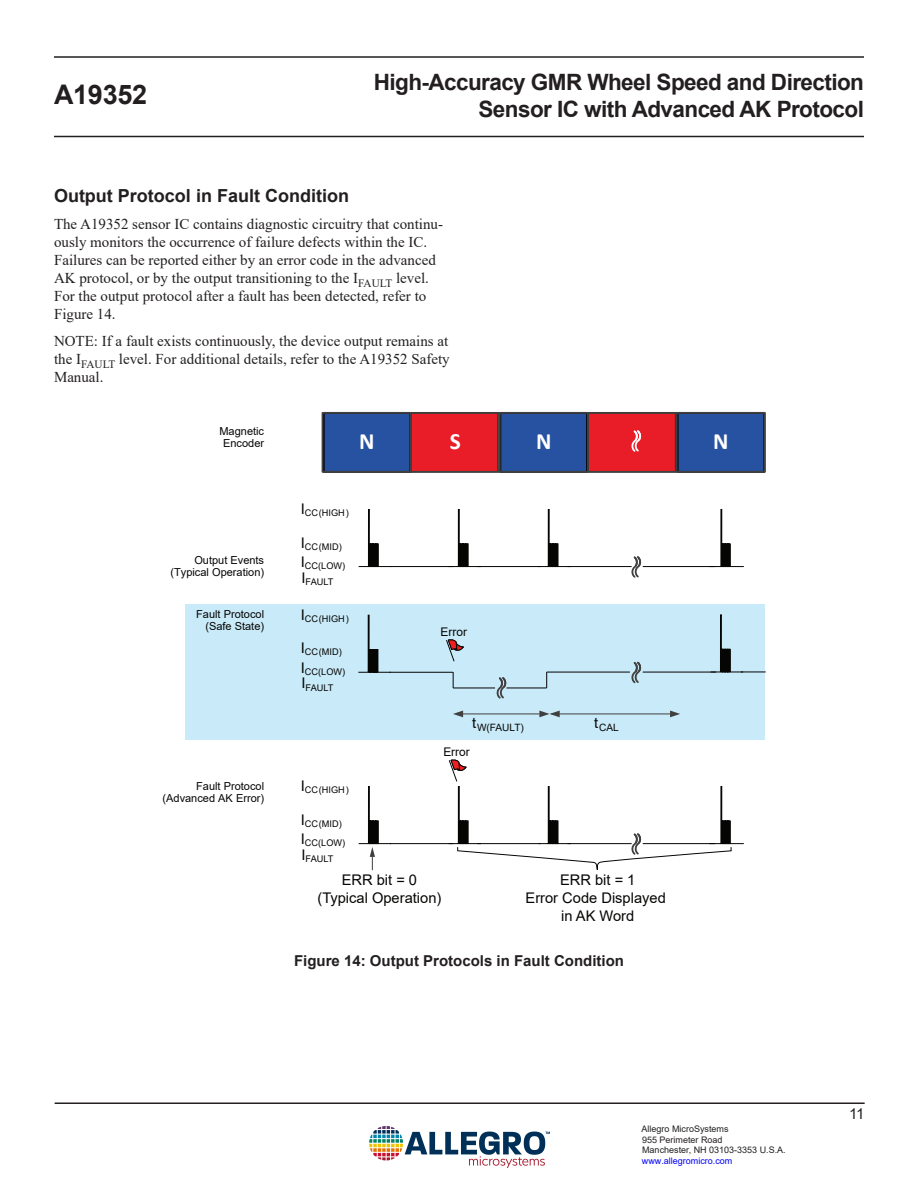
<style>
.page{position:relative;width:918px;height:1188px;background:#fff}
.page>*{position:absolute;margin:0;border:0;box-sizing:border-box;transform-origin:0 0}
.t1{font:700 27px "Arial";letter-spacing:-.01em;color:#231f20}
.t2{font:700 23.4px "Calibri";color:#fff}
.t3{font:700 22.5px/27px "Arial";letter-spacing:-.025em;color:#231f20;text-align:right}
.Heading_2{font:700 18px "Arial";color:#231f20}
.Normal_-_Follow_Page{font:15px/18px "Times New Roman";color:#231f20}
.t4{font:700 15px "Arial";color:#231f20}
.t5{font:15px "Arial";color:#231f20}
.t6{font:14.7px/17.5px "Arial";color:#050504;text-align:center}
.t7{font:11.85px "Arial";color:#050504}
.t8{font:10.95px/11.9px "Arial";color:#050504;text-align:right}
.t9{font:10.05px "Arial";color:#050504}
.t10{font:9.15px/19.8px "Arial";color:#050504}
.t11{font:9px/10.8px "Arial";color:#231f20}
.t12{font:9px "Arial";color:#00f}
</style>
<div class="page">
<hr style="left:55px;top:1102px;width:810px;height:2px;background:#231f20">
<hr style="left:54px;top:136px;width:810px;height:1px;background:#231f20">
<hr style="left:54px;top:56px;width:810px;height:2px;background:#231f20">
<img style="left:370px;top:1126px;width:180px;height:42px">
<div style="left:185px;top:604px;width:580px;height:135px;background:#c9eaf8"></div>
<div style="left:588px;top:413px;width:87px;height:59px;background:#e81d28"></div>
<hr style="left:462px;top:713px;width:77px;height:1px;background:#414040">
<svg style="left:453px;top:711px;width:10px;height:6px"></svg>
<hr style="left:552px;top:713px;width:118px;height:1px;background:#414040">
<svg style="left:539px;top:711px;width:21px;height:6px"></svg>
<svg style="left:670px;top:711px;width:10px;height:6px"></svg>
<svg style="left:631px;top:430px;width:10px;height:22px"></svg>
<svg style="left:453px;top:672px;width:1px;height:16px"></svg>
<svg style="left:546px;top:672px;width:1px;height:16px"></svg>
<hr style="left:506px;top:688px;width:41px;height:1px;background:#050504">
<svg style="left:446px;top:639px;width:18px;height:23px"></svg>
<svg style="left:496px;top:677px;width:10px;height:22px"></svg>
<hr style="left:453px;top:688px;width:42px;height:1px;background:#050504">
<hr style="left:547px;top:672px;width:83px;height:1px;background:#050504">
<svg style="left:631px;top:661px;width:10px;height:23px"></svg>
<hr style="left:643px;top:672px;width:73px;height:1px;background:#050504">
<svg style="left:358px;top:786px;width:33px;height:84px"></svg>
<div style="left:411px;top:413px;width:87px;height:59px;background:#e81d28"></div>
<div style="left:500px;top:413px;width:87px;height:59px;background:#2752a2"></div>
<div style="left:324px;top:413px;width:86px;height:59px;background:#2752a2"></div>
<div style="left:678px;top:413px;width:86px;height:59px;background:#2752a2"></div>
<div style="left:410px;top:412px;width:90px;height:61px;border:2px solid #414040"></div>
<div style="left:499px;top:412px;width:90px;height:61px;border:2px solid #414040"></div>
<div style="left:587px;top:412px;width:90px;height:61px;border:2px solid #414040"></div>
<div style="left:675px;top:412px;width:91px;height:61px;border:2px solid #414040"></div>
<div style="left:322px;top:412px;width:90px;height:61px;border:2px solid #414040"></div>
<hr style="left:390px;top:843px;width:63px;height:1px;background:#050504">
<svg style="left:358px;top:615px;width:33px;height:57px"></svg>
<hr style="left:390px;top:672px;width:63px;height:1px;background:#050504">
<svg style="left:710px;top:615px;width:56px;height:58px"></svg>
<svg style="left:358px;top:509px;width:32px;height:58px"></svg>
<hr style="left:567px;top:566px;width:65px;height:1px;background:#050504">
<svg style="left:630px;top:556px;width:11px;height:22px"></svg>
<hr style="left:643px;top:566px;width:72px;height:1px;background:#050504">
<svg style="left:715px;top:509px;width:29px;height:58px"></svg>
<hr style="left:390px;top:566px;width:63px;height:1px;background:#050504">
<svg style="left:453px;top:509px;width:24px;height:58px"></svg>
<hr style="left:477px;top:566px;width:63px;height:1px;background:#050504">
<svg style="left:540px;top:509px;width:27px;height:58px"></svg>
<svg style="left:448px;top:759px;width:296px;height:111px"></svg>
<h1 class="t1" style="left:54px;top:76px;width:95px">A19352</h1>
<h3 class="t3" style="left:374px;top:69px;width:492px">High-Accuracy GMR Wheel Speed and Direction<br>Sensor IC with Advanced AK Protocol</h3>
<p class="Heading_2" style="left:54px;top:183px;width:297px">Output Protocol in Fault Condition</p>
<p class="Normal_-_Follow_Page" style="left:54px;top:215px;width:391px">The A19352 sensor IC contains diagnostic circuitry that continu&shy;ously monitors the occurrence of failure defects within the IC.<br>Failures can be reported either by an error code in the advanced AK protocol, or by the output transitioning to the I<sub>FAULT</sub> level.<br>For the output protocol after a fault has been detected, refer to Figure 14.</p>
<p class="Normal_-_Follow_Page" style="left:54px;top:332px;width:397px;text-align:justify">NOTE: If a fault exists continuously, the device output remains at the I<sub>FAULT</sub> level. For additional details, refer to the A19352 Safety Manual.</p>
<p class="t8" style="left:219px;top:426px;width:46px;text-align:center">Magnetic<br>Encoder</p>
<p class="t8" style="left:171px;top:554px;width:95px">Output Events (Typical Operation)</p>
<p class="t8" style="left:196px;top:608px;width:69px">Fault Protocol (Safe State)</p>
<p class="t8" style="left:163px;top:780px;width:103px">Fault Protocol (Advanced AK Error)</p>
<p class="t2" style="left:359px;top:425px;width:17px">N</p>
<p class="t2" style="left:450px;top:425px;width:13px">S</p>
<p class="t2" style="left:536px;top:425px;width:17px">N</p>
<p class="t2" style="left:713px;top:425px;width:17px">N</p>
<p class="t10" style="left:301px;top:503px;width:49px"><sup>I</sup>CC(HIGH)</p>
<p class="t10" style="left:301px;top:536px;width:46px"><sup>I</sup>CC(MID)<br><sup>I</sup>CC(LOW)</p>
<p class="t10" style="left:302px;top:572px;width:33px"><sup>I</sup>FAULT</p>
<p class="t10" style="left:301px;top:609px;width:49px"><sup>I</sup>CC(HIGH)</p>
<p class="t10" style="left:301px;top:642px;width:46px"><sup>I</sup>CC(MID)<br><sup>I</sup>CC(LOW)</p>
<p class="t10" style="left:302px;top:677px;width:33px"><sup>I</sup>FAULT</p>
<p class="t7" style="left:441px;top:623px;width:28px">Error</p>
<p class="t9" style="left:472px;top:721px;width:53px"><sup>t</sup>W(FAULT)</p>
<p class="t7" style="left:443px;top:743px;width:28px">Error</p>
<p class="t9" style="left:594px;top:721px;width:26px"><sup>t</sup>CAL</p>
<p class="t10" style="left:301px;top:780px;width:49px"><sup>I</sup>CC(HIGH)</p>
<p class="t10" style="left:301px;top:813px;width:46px"><sup>I</sup>CC(MID)<br><sup>I</sup>CC(LOW)</p>
<p class="t10" style="left:302px;top:849px;width:33px"><sup>I</sup>FAULT</p>
<p class="t6" style="left:317px;top:871px;width:125px">ERR bit = 0 (Typical Operation)</p>
<p class="t6" style="left:526px;top:871px;width:142px">ERR bit = 1<br>Error Code Displayed in AK Word</p>
<p class="t4" style="left:294px;top:951px;width:332px">Figure 14: Output Protocols in Fault Condition</p>
<p class="t11" style="left:642px;top:1123px;width:146px">Allegro MicroSystems<br>955 Perimeter Road<br>Manchester, NH 03103-3353 U.S.A.</p>
<p class="t12" style="left:642px;top:1155px;width:92px">www.allegromicro.com</p>
<p class="t5" style="left:849px;top:1103px;width:17px">11</p>
</div>
